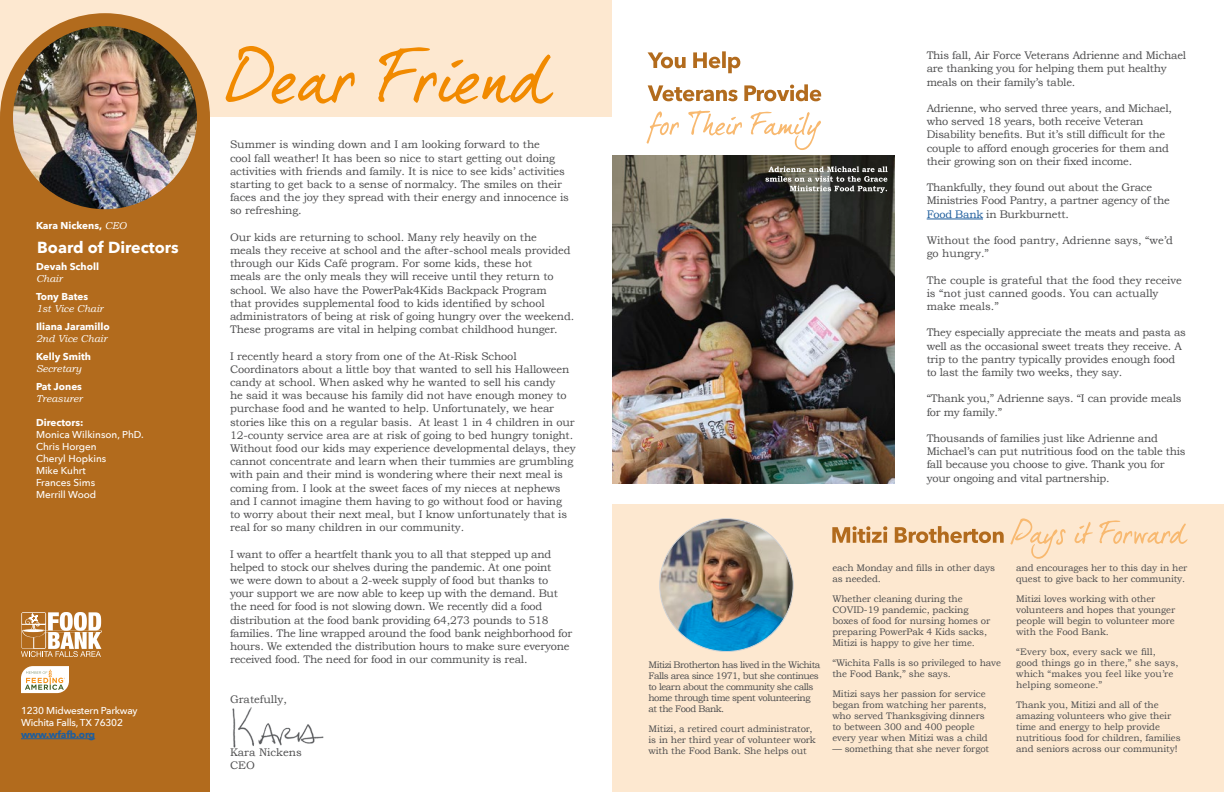
<style>
.page{position:relative;width:1224px;height:792px;background:#fff}
.page>*{position:absolute;margin:0;border:0;box-sizing:border-box;transform-origin:0 0}
.t1{font:700 16px "Avenir Next";color:#fff}
.t2{font:11px/13.2px "Bookman Old Style";letter-spacing:-.01em;color:#4d4d4e}
.t3{font:700 10px "Avenir Next";color:#fff}
.t4{font:500 10px/12px "Avenir Next";color:#fff}
.t5{font:italic 10px "Bookman Old Style";color:#fff}
.t6{font:500 10px/12px "Avenir Next";letter-spacing:-.02em;color:#fff}
.t7{font:700 10px "Avenir Next";letter-spacing:-.02em;color:#1f5e9d}
.t8{font:9.5px/11px "Bookman Old Style";letter-spacing:-.01em;color:#4d4d4e}
.t9{font:9.5px/11px "Bookman Old Style";letter-spacing:-.05em;color:#4d4d4e}
.t10{font:9.5px/11px "Bookman Old Style";letter-spacing:.01em;color:#4d4d4e}
.s1{font-family:"Bookman Old Style";font-weight:400;font-style:italic}
.s2{color:#1f5e9d}
</style>
<div class="page">
<img style="left:612px;top:155px;width:283px;height:329px">
<div style="left:0;top:0;width:612px;height:792px;background:#fde8d0"></div>
<div style="left:0;top:117px;width:612px;height:675px;background:#fff"></div>
<hr style="left:927px;top:219px;width:56px;height:1px;background:#1f5e9d">
<div style="left:0;top:118px;width:210px;height:674px;background:#b26b1d"></div>
<img style="left:6px;top:20px;width:198px;height:188px">
<div style="left:0;top:13px;width:210px;height:209px;border:13px solid #b26b1d;border-radius:50%"></div>
<img style="left:232px;top:707px;width:92px;height:41px">
<svg style="left:226px;top:46px;width:327px;height:58px"></svg>
<svg style="left:647px;top:110px;width:174px;height:40px"></svg>
<svg style="left:648px;top:84px;width:173px;height:17px"></svg>
<svg style="left:648px;top:51px;width:92px;height:22px"></svg>
<div style="left:612px;top:505px;width:612px;height:287px;background:#fde8d0"></div>
<svg style="left:21px;top:612px;width:81px;height:45px"></svg>
<hr style="left:23px;top:629px;width:21px;height:3px;background:#fff;border-radius:50%">
<hr style="left:21px;top:738px;width:74px;height:1px;background:#1f5e9d">
<svg style="left:21px;top:666px;width:48px;height:27px"></svg>
<svg style="left:765px;top:166px;width:123px;height:27px;background:#696963"></svg>
<img style="left:661px;top:520px;width:131px;height:132px">
<svg style="left:1010px;top:518px;width:178px;height:41px"></svg>
<svg style="left:832px;top:526px;width:172px;height:17px"></svg>
<p class="t3" style="left:36px;top:217px;width:92px">Kara Nickens, <span class="s1">CEO</span></p>
<h1 class="t1" style="left:37px;top:234px;width:143px">Board of Directors</h1>
<p class="t3" style="left:36px;top:257px;width:65px">Devah Scholl</p>
<p class="t5" style="left:36px;top:273px;width:28px">Chair</p>
<p class="t3" style="left:36px;top:287px;width:54px">Tony Bates</p>
<p class="t5" style="left:36px;top:303px;width:69px">1st Vice Chair</p>
<p class="t3" style="left:36px;top:317px;width:75px">Iliana Jaramillo</p>
<p class="t5" style="left:36px;top:333px;width:72px">2nd Vice Chair</p>
<p class="t3" style="left:36px;top:347px;width:56px">Kelly Smith</p>
<p class="t5" style="left:36px;top:363px;width:47px">Secretary</p>
<p class="t3" style="left:36px;top:377px;width:48px">Pat Jones</p>
<p class="t5" style="left:36px;top:393px;width:48px">Treasurer</p>
<p class="t3" style="left:36px;top:413px;width:49px">Directors:</p>
<p class="t4" style="left:36px;top:428px;width:109px">Monica Wilkinson, PhD.<br>Chris Horgen<br>Cheryl Hopkins<br>Mike Kuhrt<br>Frances Sims<br>Merrill Wood</p>
<p class="t6" style="left:21px;top:704px;width:118px">1230 Midwestern Parkway<br>Wichita Falls, TX 76302</p>
<p class="t7" style="left:21px;top:726px;width:76px">www.wfafb.org</p>
<p class="t2" style="left:230px;top:138px;width:340px">Summer is winding down and I am looking forward to the<br>cool fall weather! It has been so nice to start getting out doing activities with friends and family. It is nice to see kids’ activities starting to get back to a sense of normalcy. The smiles on their faces and the joy they spread with their energy and innocence is so refreshing.</p>
<p class="t2" style="left:230px;top:230px;width:346px">Our kids are returning to school. Many rely heavily on the<br>meals they receive at school and the after-school meals provided through our Kids Café program. For some kids, these hot<br>meals are the only meals they will receive until they return to school. We also have the PowerPak4Kids Backpack Program<br>that provides supplemental food to kids identified by school administrators of being at risk of going hungry over the weekend.<br>These programs are vital in helping combat childhood hunger.</p>
<p class="t2" style="left:230px;top:349px;width:347px">I recently heard a story from one of the At-Risk School Coordinators about a little boy that wanted to sell his Halloween candy at school. When asked why he wanted to sell his candy<br>he said it was because his family did not have enough money to purchase food and he wanted to help. Unfortunately, we hear stories like this on a regular basis. At least 1 in 4 children in our 12-county service area are at risk of going to bed hungry tonight.<br>Without food our kids may experience developmental delays, they cannot concentrate and learn when their tummies are grumbling with pain and their mind is wondering where their next meal is coming from. I look at the sweet faces of my nieces at nephews and I cannot imagine them having to go without food or having<br>to worry about their next meal, but I know unfortunately that is real for so many children in our community.</p>
<p class="t2" style="left:230px;top:547px;width:344px">I want to offer a heartfelt thank you to all that stepped up and helped to stock our shelves during the pandemic. At one point<br>we were down to about a 2-week supply of food but thanks to your support we are now able to keep up with the demand. But the need for food is not slowing down. We recently did a food distribution at the food bank providing 64,273 pounds to 518 families. The line wrapped around the food bank neighborhood for hours. We extended the distribution hours to make sure everyone received food. The need for food in our community is real.</p>
<p class="t2" style="left:230px;top:692px;width:58px">Gratefully,</p>
<p class="t2" style="left:230px;top:745px;width:73px">Kara Nickens<br>CEO</p>
<p class="t2" style="left:927px;top:49px;width:261px">This fall, Air Force Veterans Adrienne and Michael are thanking you for helping them put healthy meals on their family’s table.</p>
<p class="t2" style="left:927px;top:102px;width:247px">Adrienne, who served three years, and Michael, who served 18 years, both receive Veteran Disability benefits. But it’s still difficult for the couple to afford enough groceries for them and their growing son on their fixed income.</p>
<p class="t2" style="left:927px;top:181px;width:245px">Thankfully, they found out about the Grace<br>Ministries Food Pantry, a partner agency of the<br><span class="s2">Food Bank</span> in Burkburnett.</p>
<p class="t2" style="left:927px;top:234px;width:248px">Without the food pantry, Adrienne says, “we’d go hungry.”</p>
<p class="t2" style="left:927px;top:273px;width:257px">The couple is grateful that the food they receive is “not just canned goods. You can actually make meals.”</p>
<p class="t2" style="left:927px;top:326px;width:261px">They especially appreciate the meats and pasta as well as the occasional sweet treats they receive. A trip to the pantry typically provides enough food to last the family two weeks, they say.</p>
<p class="t2" style="left:927px;top:392px;width:256px">“Thank you,” Adrienne says. “I can provide meals for my family.”</p>
<p class="t2" style="left:927px;top:432px;width:260px">Thousands of families just like Adrienne and Michael’s can put nutritious food on the table this fall because you choose to give. Thank you for your ongoing and vital partnership.</p>
<p class="t9" style="left:649px;top:659px;width:173px">Mitizi Brotherton has lived in the Wichita Falls area since 1971, but she continues to learn about the community she calls home through time spent volunteering at the Food Bank.</p>
<p class="t8" style="left:649px;top:723px;width:169px">Mitizi, a retired court administrator, is in her third year of volunteer work with the Food Bank. She helps out</p>
<p class="t8" style="left:832px;top:562px;width:164px">each Monday and fills in other days as needed.</p>
<p class="t8" style="left:832px;top:593px;width:159px">Whether cleaning during the<br>COVID-19 pandemic, packing boxes of food for nursing homes or preparing PowerPak 4 Kids sacks,<br>Mitizi is happy to give her time.</p>
<p class="t8" style="left:832px;top:657px;width:170px">“Wichita Falls is so privileged to have the Food Bank,” she says.</p>
<p class="t8" style="left:832px;top:688px;width:157px">Mitizi says her passion for service began from watching her parents, who served Thanksgiving dinners to between 300 and 400 people every year when Mitizi was a child</p>
<p class="t8" style="left:832px;top:743px;width:158px">— something that she never forgot</p>
<p class="t8" style="left:1016px;top:562px;width:173px">and encourages her to this day in her quest to give back to her community.</p>
<p class="t8" style="left:1016px;top:593px;width:161px">Mitizi loves working with other volunteers and hopes that younger people will begin to volunteer more with the Food Bank.</p>
<p class="t10" style="left:1016px;top:646px;width:164px">“Every box, every sack we fill, good things go in there,” she says, which “makes you feel like you’re helping someone.”</p>
<p class="t8" style="left:1016px;top:699px;width:166px">Thank you, Mitizi and all of the amazing volunteers who give their time and energy to help provide nutritious food for children, families and seniors across our community!</p>
</div>
